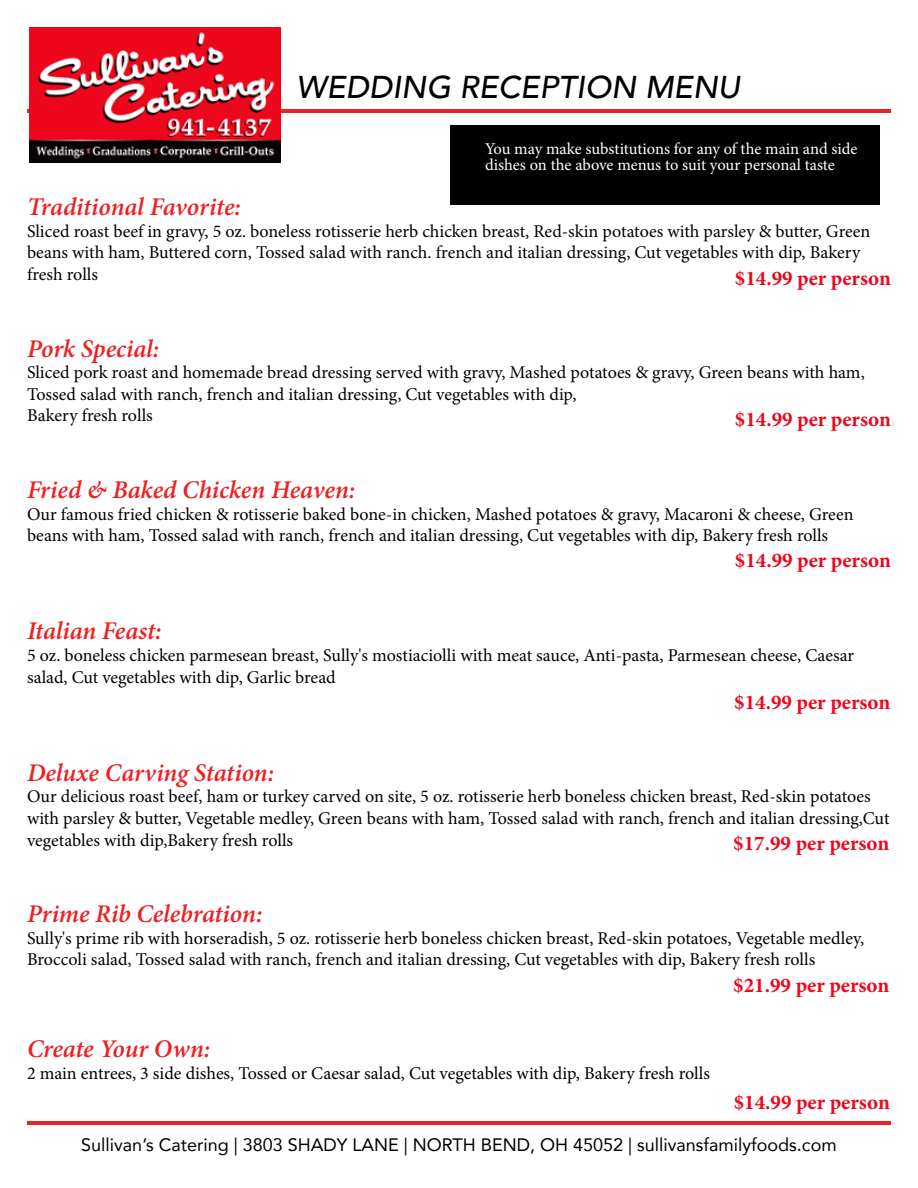
<style>
.page{position:relative;width:918px;height:1188px;background:#fff}
.page>*{position:absolute;margin:0;border:0;box-sizing:border-box;transform-origin:0 0}
.t1{font:italic 500 31.5px "Avenir";color:#000}
.t2{font:italic 600 25.5px "Minion Pro";letter-spacing:-.005em;color:#ed2124}
.t3{font:700 21px "Minion Pro";color:#ee071c}
.t4{font:18px/21.6px "Minion Pro";color:#000}
.t5{font:18px "Avenir";color:#000}
.t6{font:16.5px/16.5px "Minion Pro";letter-spacing:-.005em;color:#fff}
</style>
<div class="page">
<hr style="left:27px;top:110px;width:864px;height:3px;background:#ed2124">
<hr style="left:27px;top:1121px;width:864px;height:3px;background:#ed2124">
<img style="left:29px;top:27px;width:251px;height:135px">
<div style="left:450px;top:125px;width:430px;height:80px;background:#000101"></div>
<h1 class="t1" style="left:296px;top:68px;width:445px">WEDDING RECEPTION MENU</h1>
<p class="t6" style="left:485px;top:140px;width:374px">You may make substitutions for any of the main and side dishes on the above menus to suit your personal taste</p>
<h2 class="t2" style="left:27px;top:189px;width:215px">Traditional Favorite:</h2>
<p class="t4" style="left:27px;top:220px;width:845px">Sliced roast beef in gravy, 5 oz. boneless rotisserie herb chicken breast, Red-skin potatoes with parsley &amp; butter, Green beans with ham, Buttered corn, Tossed salad with ranch. french and italian dressing, Cut vegetables with dip, Bakery fresh rolls</p>
<p class="t3" style="left:735px;top:263px;width:158px">$14.99 per person</p>
<h2 class="t2" style="left:27px;top:330px;width:134px">Pork Special:</h2>
<p class="t4" style="left:27px;top:362px;width:839px">Sliced pork roast and homemade bread dressing served with gravy, Mashed potatoes &amp; gravy, Green beans with ham,<br>Tossed salad with ranch, french and italian dressing, Cut vegetables with dip,<br>Bakery fresh rolls</p>
<p class="t3" style="left:735px;top:404px;width:158px">$14.99 per person</p>
<h2 class="t2" style="left:27px;top:472px;width:330px">Fried &amp; Baked Chicken Heaven:</h2>
<p class="t4" style="left:27px;top:503px;width:828px">Our famous fried chicken &amp; rotisserie baked bone-in chicken, Mashed potatoes &amp; gravy, Macaroni &amp; cheese, Green beans with ham, Tossed salad with ranch, french and italian dressing, Cut vegetables with dip, Bakery fresh rolls</p>
<p class="t3" style="left:735px;top:546px;width:158px">$14.99 per person</p>
<h2 class="t2" style="left:27px;top:613px;width:136px">Italian Feast:</h2>
<p class="t4" style="left:27px;top:645px;width:829px">5 oz. boneless chicken parmesean breast, Sully's mostiaciolli with meat sauce, Anti-pasta, Parmesean cheese, Caesar salad, Cut vegetables with dip, Garlic bread</p>
<p class="t3" style="left:734px;top:688px;width:158px">$14.99 per person</p>
<h2 class="t2" style="left:27px;top:755px;width:249px">Deluxe Carving Station:</h2>
<p class="t4" style="left:27px;top:786px;width:864px">Our delicious roast beef, ham or turkey carved on site, 5 oz. rotisserie herb boneless chicken breast, Red-skin potatoes with parsley &amp; butter, Vegetable medley, Green beans with ham, Tossed salad with ranch, french and italian dressing,Cut vegetables with dip,Bakery fresh rolls</p>
<p class="t3" style="left:733px;top:829px;width:158px">$17.99 per person</p>
<h2 class="t2" style="left:27px;top:896px;width:237px">Prime Rib Celebration:</h2>
<p class="t4" style="left:27px;top:927px;width:839px">Sully's prime rib with horseradish, 5 oz. rotisserie herb boneless chicken breast, Red-skin potatoes, Vegetable medley,<br>Broccoli salad, Tossed salad with ranch, french and italian dressing, Cut vegetables with dip, Bakery fresh rolls</p>
<h2 class="t2" style="left:27px;top:1031px;width:185px">Create Your Own:</h2>
<p class="t4" style="left:27px;top:1062px;width:684px">2 main entrees, 3 side dishes, Tossed or Caesar salad, Cut vegetables with dip, Bakery fresh rolls</p>
<p class="t3" style="left:733px;top:970px;width:158px">$21.99 per person</p>
<p class="t3" style="left:734px;top:1087px;width:158px">$14.99 per person</p>
<p class="t5" style="left:81px;top:1130px;width:757px">Sullivan’s Catering | 3803 SHADY LANE | NORTH BEND, OH 45052 | sullivansfamilyfoods.com</p>
</div>
